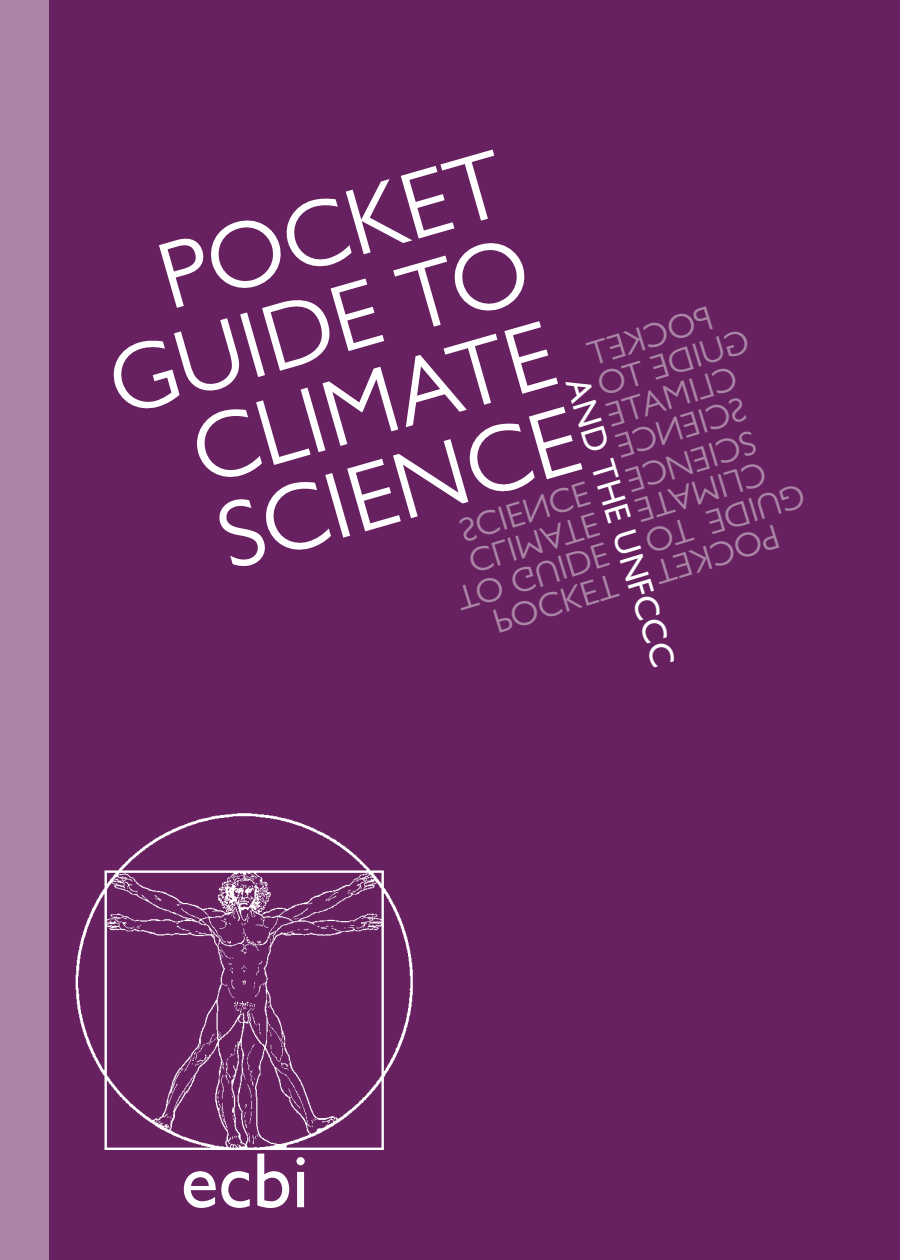
<style>
.page{position:relative;width:900px;height:1260px;background:#fff}
.page>*{position:absolute;margin:0;border:0;box-sizing:border-box;transform-origin:0 0}
.t1{font:95.5px/89px "Gill Sans MT Pro";color:#fff;text-align:right}
.t2{font:500 78.5px "Gill Sans MT Pro";color:#fff}
.t3{font:34.5px/32.2px "Gill Sans MT Pro";color:#aa85a5;text-align:right}
.t4{font:500 34.5px "Gill Sans MT Pro";color:#fff}
</style>
<div class="page">
<div style="left:1px;top:0;width:899px;height:1260px;background:#672060"></div>
<div style="left:0;top:0;width:48px;height:1260px;background:#aa85a5"></div>
<img style="left:76px;top:813px;width:337px;height:336px">
<p class="t1" style="left:74px;top:257px;width:435px;rotate:-16deg">POCKET<br>GUIDE TO<br>CLIMATE<br>SCIENCE</p>
<p class="t4" style="left:596px;top:372px;width:302px;rotate:73deg">AND THE UNFCCC</p>
<p class="t3" style="left:819px;top:540px;width:167px;rotate:163deg">POCKET<br>GUIDE TO<br>CLIMATE<br>SCIENCE</p>
<p class="t2" style="left:181px;top:1134px;width:130px">ecbi</p>
</div>
